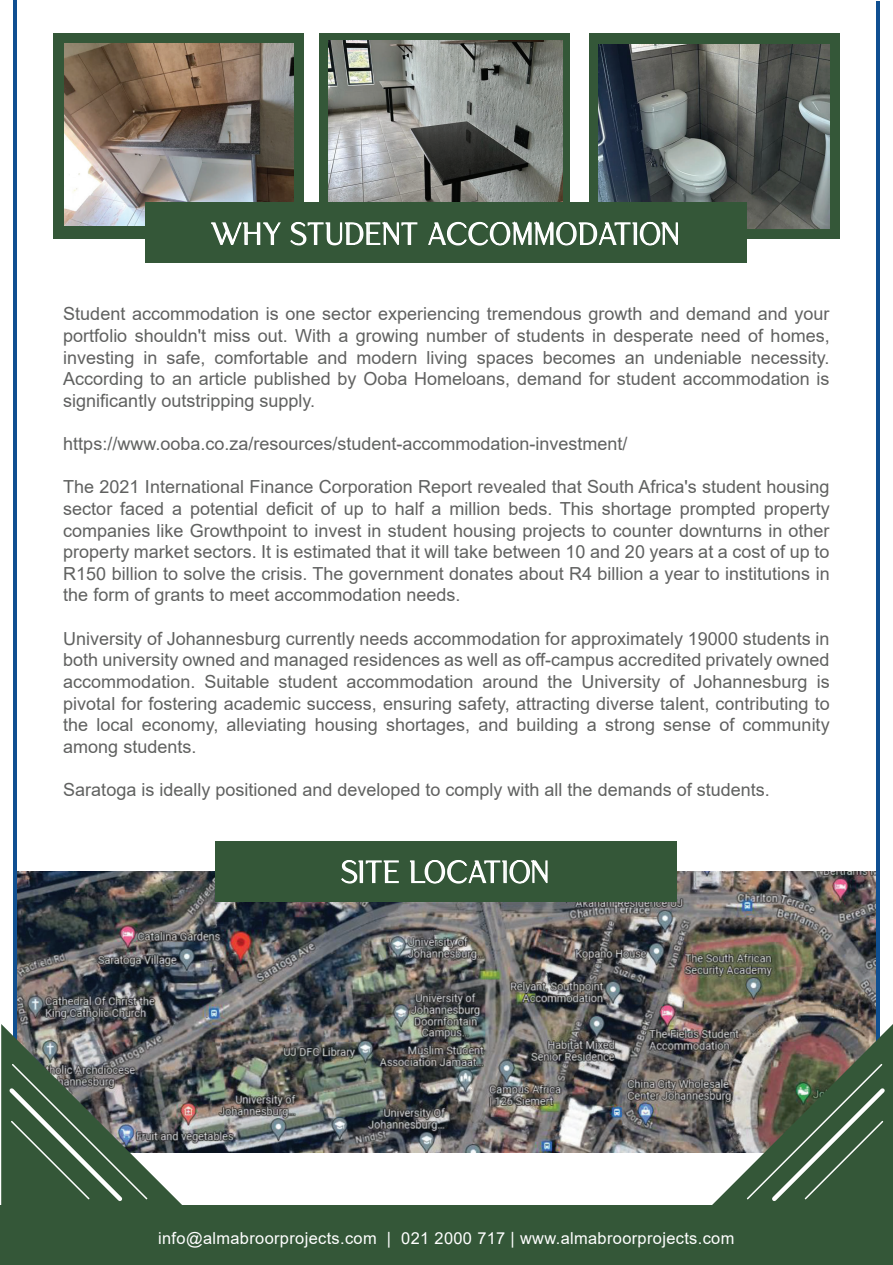
<style>
.page{position:relative;width:893px;height:1265px;background:#fff}
.page>*{position:absolute;margin:0;border:0;box-sizing:border-box;transform-origin:0 0}
.t1{font:30px "Saudagar";letter-spacing:.05em;color:#fff}
.t2{font:18px/21.6px "Arial";color:#606160;text-align:justify}
.t3{font:16.5px "Arial";letter-spacing:.02em;color:#fff}
</style>
<div class="page">
<div style="left:53px;top:33px;width:251px;height:205px;background:#345738"></div>
<div style="left:319px;top:33px;width:251px;height:205px;background:#345738"></div>
<div style="left:589px;top:33px;width:251px;height:205px;background:#345738"></div>
<img style="left:329px;top:41px;width:233px;height:161px">
<hr style="left:876px;top:1px;width:4px;height:1214px;background:#0f4f91">
<hr style="left:13px;top:0;width:4px;height:1215px;background:#0f4f91">
<div style="left:0;top:1205px;width:893px;height:59px;background:#345738"></div>
<img style="left:17px;top:871px;width:859px;height:281px">
<div style="left:216px;top:841px;width:461px;height:60px;background:#345738"></div>
<svg style="left:341px;top:860px;width:58px;height:24px"></svg>
<svg style="left:409px;top:860px;width:139px;height:24px"></svg>
<img style="left:65px;top:44px;width:229px;height:182px">
<img style="left:706px;top:1023px;width:187px;height:182px">
<svg style="left:1px;top:1023px;width:187px;height:182px;background:#5e6e61"></svg>
<img style="left:599px;top:44px;width:231px;height:184px">
<div style="left:146px;top:203px;width:601px;height:60px;background:#345738"></div>
<svg style="left:211px;top:222px;width:70px;height:23px"></svg>
<svg style="left:290px;top:221px;width:128px;height:25px"></svg>
<svg style="left:428px;top:221px;width:250px;height:25px"></svg>
<h1 class="t1" style="left:212px;top:220px;width:469px">WHY STUDENT ACCOMMODATION</h1>
<p class="t2" style="left:63px;top:303px;width:768px">Student accommodation is one sector experiencing tremendous growth and demand and your portfolio shouldn't miss out. With a growing number of students in desperate need of homes, investing in safe, comfortable and modern living spaces becomes an undeniable necessity.<br>According to an article published by Ooba Homeloans, demand for student accommodation is significantly outstripping supply.</p>
<p class="t2" style="left:63px;top:433px;width:566px">https://www.ooba.co.za/resources/student-accommodation-investment/</p>
<p class="t2" style="left:63px;top:476px;width:768px">The 2021 International Finance Corporation Report revealed that South Africa's student housing sector faced a potential deficit of up to half a million beds. This shortage prompted property companies like Growthpoint to invest in student housing projects to counter downturns in other property market sectors. It is estimated that it will take between 10 and 20 years at a cost of up to R150 billion to solve the crisis. The government donates about R4 billion a year to institutions in the form of grants to meet accommodation needs.</p>
<p class="t2" style="left:63px;top:627px;width:768px">University of Johannesburg currently needs accommodation for approximately 19000 students in both university owned and managed residences as well as off-campus accredited privately owned accommodation. Suitable student accommodation around the University of Johannesburg is pivotal for fostering academic success, ensuring safety, attracting diverse talent, contributing to the local economy, alleviating housing shortages, and building a strong sense of community among students.</p>
<p class="t2" style="left:63px;top:778px;width:708px">Saratoga is ideally positioned and developed to comply with all the demands of students.</p>
<h1 class="t1" style="left:342px;top:858px;width:209px">SITE LOCATION</h1>
<p class="t3" style="left:158px;top:1226px;width:578px">info@almabroorprojects.com | 021 2000 717 | www.almabroorprojects.com</p>
</div>
